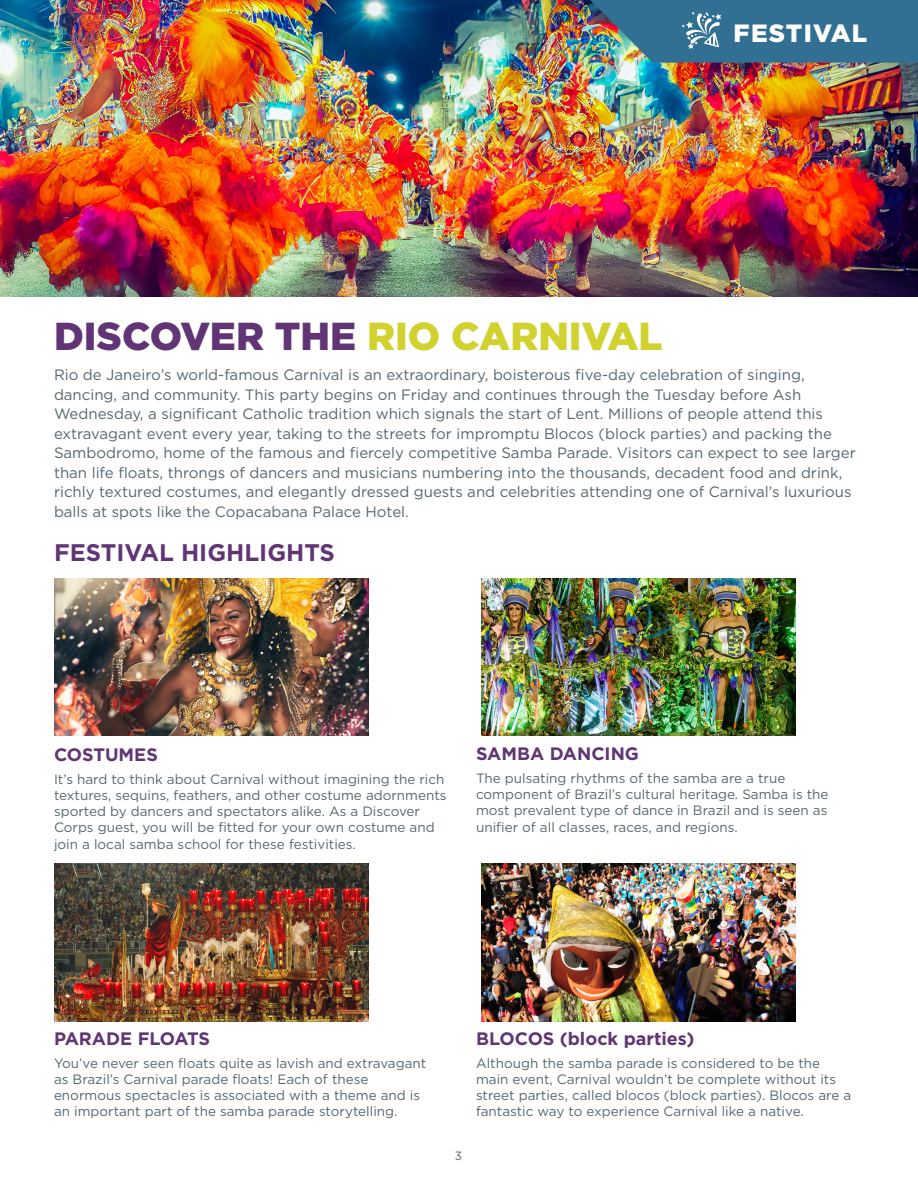
<style>
.page{position:relative;width:918px;height:1188px;background:#fff}
.page>*{position:absolute;margin:0;border:0;box-sizing:border-box;transform-origin:0 0}
.t1{font:900 39px "Gotham";color:#613575}
.t2{font:900 24.9px "Gotham";letter-spacing:.05em;color:#fff}
.t3{font:700 24px "Gotham";color:#613575}
.t4{font:700 18px "Gotham";color:#613575}
.t5{font:15px/19.5px "Gotham";color:#57666e}
.t6{font:13.5px/16.2px "Gotham";color:#57666e}
.t7{font:12px "Gotham";color:#57666e}
.s1{color:#d1d12f}
</style>
<div class="page">
<img style="left:0;top:0;width:918px;height:297px">
<img style="left:54px;top:578px;width:315px;height:158px">
<img style="left:54px;top:863px;width:315px;height:158px">
<img style="left:481px;top:578px;width:315px;height:158px">
<img style="left:481px;top:863px;width:315px;height:158px">
<svg style="left:590px;top:0;width:328px;height:63px;background:#3d7593"></svg>
<p class="t2" style="left:734px;top:16px;width:135px">FESTIVAL</p>
<p class="t1" style="left:54px;top:309px;width:610px">DISCOVER THE <span class="s1">RIO CARNIVAL</span></p>
<p class="t5" style="left:54px;top:365px;width:803px">Rio de Janeiro’s world-famous Carnival is an extraordinary, boisterous five-day celebration of singing, dancing, and community. This party begins on Friday and continues through the Tuesday before Ash Wednesday, a significant Catholic tradition which signals the start of Lent. Millions of people attend this extravagant event every year, taking to the streets for impromptu Blocos (block parties) and packing the Sambodromo, home of the famous and fiercely competitive Samba Parade. Visitors can expect to see larger than life floats, throngs of dancers and musicians numbering into the thousands, decadent food and drink, richly textured costumes, and elegantly dressed guests and celebrities attending one of Carnival’s luxurious balls at spots like the Copacabana Palace Hotel.</p>
<p class="t3" style="left:54px;top:537px;width:282px">FESTIVAL HIGHLIGHTS</p>
<p class="t4" style="left:54px;top:743px;width:105px">COSTUMES</p>
<p class="t6" style="left:54px;top:771px;width:394px">It’s hard to think about Carnival without imagining the rich textures, sequins, feathers, and other costume adornments sported by dancers and spectators alike. As a Discover Corps guest, you will be fitted for your own costume and join a local samba school for these festivities.</p>
<p class="t4" style="left:476px;top:742px;width:164px">SAMBA DANCING</p>
<p class="t6" style="left:476px;top:770px;width:354px">The pulsating rhythms of the samba are a true component of Brazil’s cultural heritage. Samba is the most prevalent type of dance in Brazil and is seen as unifier of all classes, races, and regions.</p>
<p class="t4" style="left:54px;top:1027px;width:157px">PARADE FLOATS</p>
<p class="t6" style="left:54px;top:1055px;width:374px">You’ve never seen floats quite as lavish and extravagant as Brazil’s Carnival parade floats! Each of these enormous spectacles is associated with a theme and is an important part of the samba parade storytelling.</p>
<p class="t7" style="left:455px;top:1148px;width:9px">3</p>
<p class="t4" style="left:476px;top:1027px;width:220px">BLOCOS (block parties)</p>
<p class="t6" style="left:476px;top:1055px;width:377px">Although the samba parade is considered to be the main event, Carnival wouldn’t be complete without its street parties, called blocos (block parties). Blocos are a fantastic way to experience Carnival like a native.</p>
</div>
